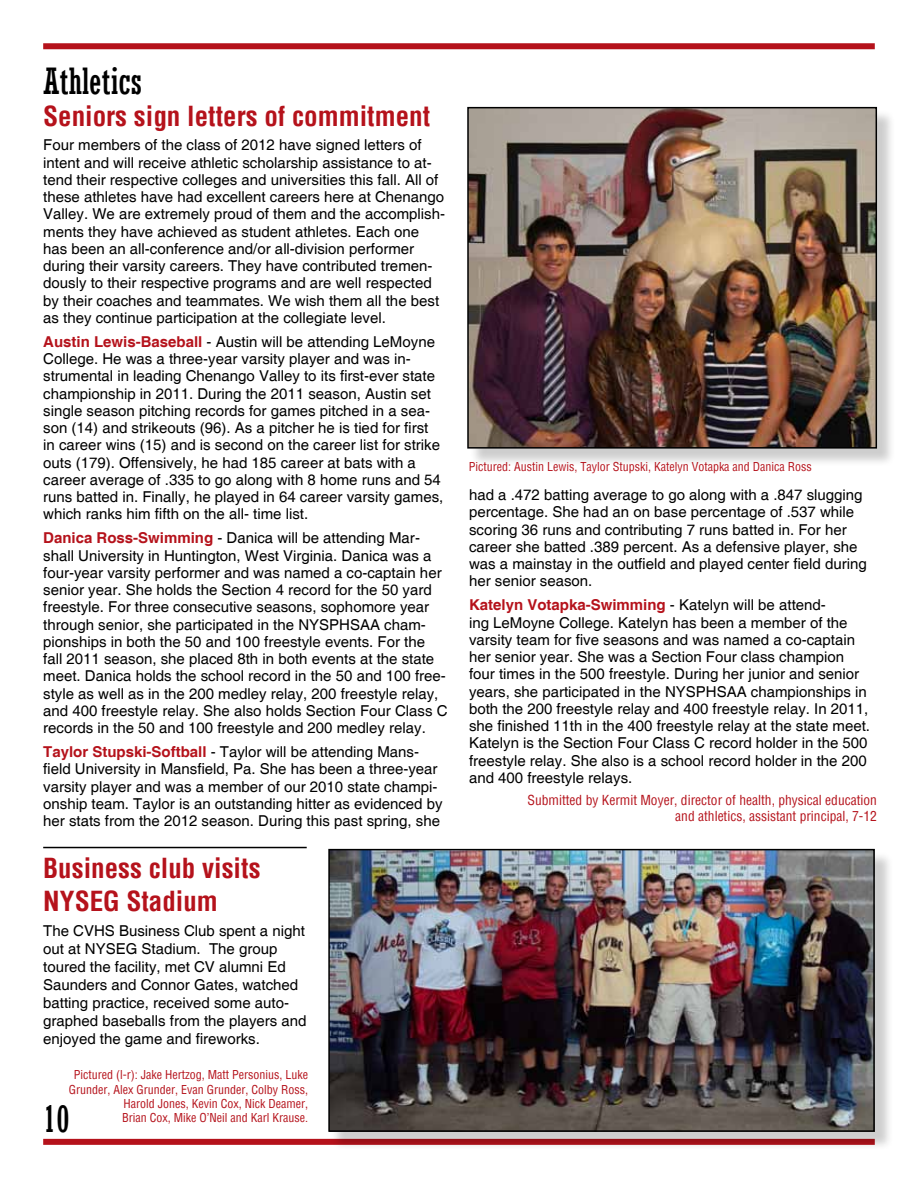
<style>
.page{position:relative;width:918px;height:1188px;background:#fff}
.page>*{position:absolute;margin:0;border:0;box-sizing:border-box;transform-origin:0 0}
.t1{font:condensed 36px "Rockwell";color:#000}
.t2{font:700 condensed 27px/32.4px "Helvetica";color:#b5121b}
.t3{font:15px/17.2px "Helvetica";color:#000}
.t4{font:condensed 13.5px/16.2px "Helvetica";color:#b5121b;text-align:right}
.t5{font:condensed 12px/14.4px "Helvetica";color:#b5121b;text-align:right}
.s1{font-weight:700;color:#b5121b}
</style>
<div class="page">
<div style="left:43px;top:43px;width:832px;height:6px;background:#b5121b"></div>
<div style="left:43px;top:1139px;width:832px;height:6px;background:#b5121b"></div>
<hr style="left:43px;top:847px;width:264px;height:1px;background:#000">
<div style="left:470px;top:109px;width:426px;height:358px;background:#000;opacity:.2"></div>
<img style="left:470px;top:110px;width:404px;height:336px">
<div style="left:467px;top:107px;width:410px;height:342px;border:2px solid #000"></div>
<div style="left:331px;top:851px;width:562px;height:299px;background:#000;opacity:.2"></div>
<img style="left:331px;top:852px;width:541px;height:277px">
<div style="left:328px;top:849px;width:547px;height:283px;border:2px solid #000"></div>
<h1 class="t1" style="left:43px;top:61px;width:101px">Athletics</h1>
<h2 class="t2" style="left:43px;top:100px;width:389px">Seniors sign letters of commitment</h2>
<p class="t3" style="left:43px;top:137px;width:403px">Four members of the class of 2012 have signed letters of intent and will receive athletic scholarship assistance to at&shy;tend their respective colleges and universities this fall. All of these athletes have had excellent careers here at Chenango Valley. We are extremely proud of them and the accomplish&shy;ments they have achieved as student athletes. Each one has been an all-conference and/or all-division performer during their varsity careers. They have contributed tremen&shy;dously to their respective programs and are well respected by their coaches and teammates. We wish them all the best as they continue participation at the collegiate level.</p>
<p class="t3" style="left:43px;top:334px;width:402px"><span class="s1">Austin Lewis-Baseball</span> - Austin will be attending LeMoyne College. He was a three-year varsity player and was in&shy;strumental in leading Chenango Valley to its first-ever state championship in 2011. During the 2011 season, Austin set single season pitching records for games pitched in a sea&shy;son (14) and strikeouts (96). As a pitcher he is tied for first in career wins (15) and is second on the career list for strike outs (179). Offensively, he had 185 career at bats with a career average of .335 to go along with 8 home runs and 54 runs batted in. Finally, he played in 64 career varsity games, which ranks him fifth on the all- time list.</p>
<p class="t3" style="left:43px;top:530px;width:406px"><span class="s1">Danica Ross-Swimming</span> - Danica will be attending Mar&shy;shall University in Huntington, West Virginia. Danica was a four-year varsity performer and was named a co-captain her senior year. She holds the Section 4 record for the 50 yard freestyle. For three consecutive seasons, sophomore year through senior, she participated in the NYSPHSAA cham&shy;pionships in both the 50 and 100 freestyle events. For the fall 2011 season, she placed 8th in both events at the state meet. Danica holds the school record in the 50 and 100 free&shy;style as well as in the 200 medley relay, 200 freestyle relay, and 400 freestyle relay. She also holds Section Four Class C records in the 50 and 100 freestyle and 200 medley relay.</p>
<p class="t3" style="left:43px;top:744px;width:401px"><span class="s1">Taylor Stupski-Softball</span> - Taylor will be attending Mans&shy;field University in Mansfield, Pa. She has been a three-year varsity player and was a member of our 2010 state champi&shy;onship team. Taylor is an outstanding hitter as evidenced by her stats from the 2012 season. During this past spring, she</p>
<h2 class="t2" style="left:43px;top:852px;width:219px">Business club visits<br>NYSEG Stadium</h2>
<p class="t3" style="left:43px;top:922px;width:265px;line-height:18px">The CVHS Business Club spent a night out at NYSEG Stadium. The group toured the facility, met CV alumni Ed Saunders and Connor Gates, watched batting practice, received some auto&shy;graphed baseballs from the players and enjoyed the game and fireworks.</p>
<p class="t5" style="left:69px;top:1067px;width:241px">Pictured (l-r): Jake Hertzog, Matt Personius, Luke Grunder, Alex Grunder, Evan Grunder, Colby Ross, Harold Jones, Kevin Cox, Nick Deamer,<br>Brian Cox, Mike O’Neil and Karl Krause.</p>
<h1 class="t1" style="left:43px;top:1099px;width:28px">10</h1>
<p class="t5" style="left:469px;top:460px;width:345px">Pictured: Austin Lewis, Taylor Stupski, Katelyn Votapka and Danica Ross</p>
<p class="t3" style="left:469px;top:487px;width:399px">had a .472 batting average to go along with a .847 slugging percentage. She had an on base percentage of .537 while scoring 36 runs and contributing 7 runs batted in. For her career she batted .389 percent. As a defensive player, she was a mainstay in the outfield and played center field during her senior season.</p>
<p class="t3" style="left:469px;top:597px;width:403px"><span class="s1">Katelyn Votapka-Swimming</span> - Katelyn will be attend-<br>ing LeMoyne College. Katelyn has been a member of the varsity team for five seasons and was named a co-captain her senior year. She was a Section Four class champion four times in the 500 freestyle. During her junior and senior years, she participated in the NYSPHSAA championships in both the 200 freestyle relay and 400 freestyle relay. In 2011, she finished 11th in the 400 freestyle relay at the state meet.<br>Katelyn is the Section Four Class C record holder in the 500 freestyle relay. She also is a school record holder in the 200 and 400 freestyle relays.</p>
<p class="t4" style="left:528px;top:792px;width:351px">Submitted by Kermit Moyer, director of health, physical education and athletics, assistant principal, 7-12</p>
</div>
